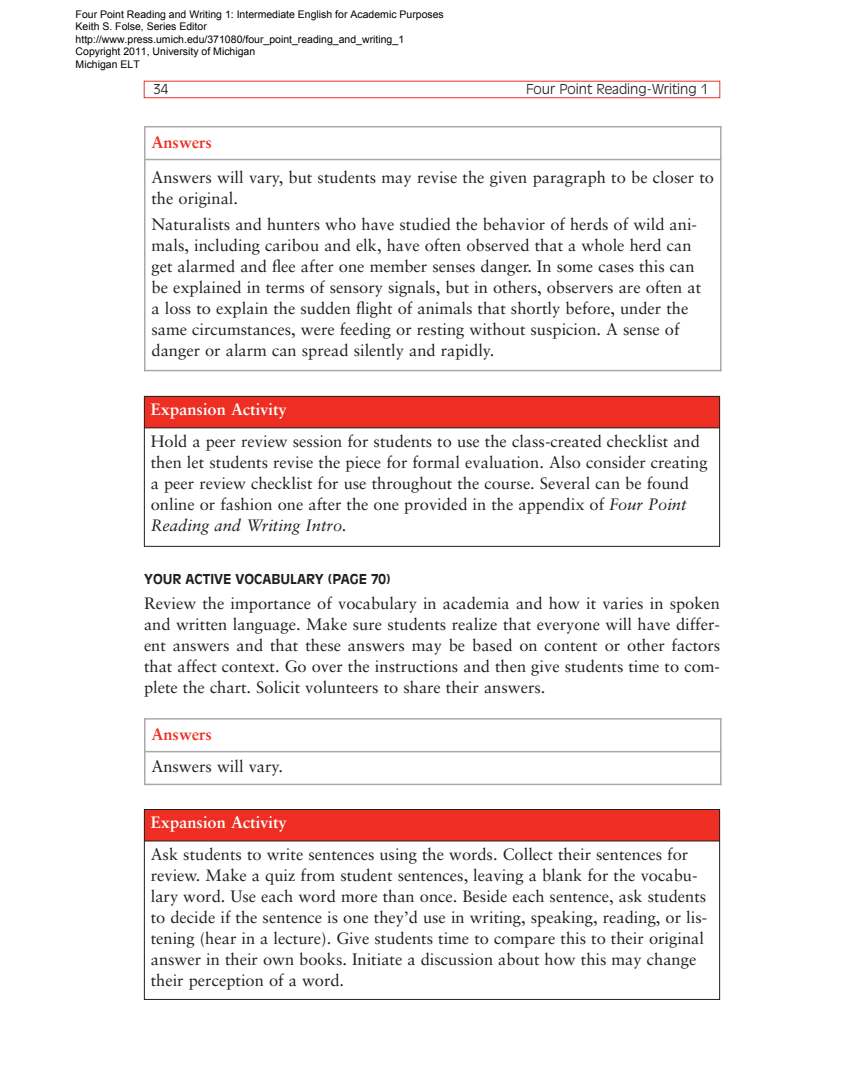
<style>
.page{position:relative;width:864px;height:1080px;background:#fff}
.page>*{position:absolute;margin:0;border:0;box-sizing:border-box;transform-origin:0 0}
.t1{font:16.5px/21px "Sabon";color:#231f20}
.t2{font:700 16.5px "Sabon";color:#fff}
.t3{font:700 16.5px "Sabon";color:#ee2e22}
.t4{font:700 13.5px "Antique Olive";color:#231f20}
.t5{font:300 13.5px "Antique Olive";color:#231f20}
.t6{font:10.5px/12.6px "Arial";color:#000}
.s1{font-style:italic}
</style>
<div class="page">
<div style="left:144px;top:81px;width:576px;height:17px;border:1px solid #ee2e22"></div>
<hr style="left:144px;top:126px;width:2px;height:245px;background:#a8a9ad">
<hr style="left:720px;top:126px;width:2px;height:245px;background:#a8a9ad">
<hr style="left:144px;top:126px;width:578px;height:1px;background:#a8a9ad">
<hr style="left:144px;top:159px;width:578px;height:1px;background:#a8a9ad">
<hr style="left:144px;top:370px;width:578px;height:1px;background:#a8a9ad">
<div style="left:144px;top:396px;width:576px;height:32px;background:#ee2e22"></div>
<hr style="left:144px;top:396px;width:1px;height:151px;background:#231f20">
<hr style="left:719px;top:396px;width:1px;height:151px;background:#231f20">
<hr style="left:144px;top:396px;width:576px;height:1px;background:#231f20">
<hr style="left:144px;top:427px;width:576px;height:1px;background:#231f20">
<hr style="left:144px;top:546px;width:576px;height:1px;background:#231f20">
<hr style="left:144px;top:718px;width:2px;height:67px;background:#a8a9ad">
<hr style="left:720px;top:718px;width:2px;height:67px;background:#a8a9ad">
<hr style="left:144px;top:718px;width:578px;height:2px;background:#a8a9ad">
<hr style="left:144px;top:751px;width:578px;height:1px;background:#a8a9ad">
<hr style="left:144px;top:784px;width:578px;height:1px;background:#a8a9ad">
<div style="left:144px;top:809px;width:576px;height:32px;background:#ee2e22"></div>
<hr style="left:144px;top:809px;width:1px;height:191px;background:#231f20">
<hr style="left:719px;top:809px;width:1px;height:191px;background:#231f20">
<hr style="left:144px;top:809px;width:576px;height:1px;background:#231f20">
<hr style="left:144px;top:841px;width:576px;height:1px;background:#231f20">
<hr style="left:144px;top:999px;width:576px;height:1px;background:#231f20">
<p class="t6" style="left:76px;top:8px;width:370px">Four Point Reading and Writing 1: Intermediate English for Academic Purposes Keith S. Folse, Series Editor http://www.press.umich.edu/371080/four_point_reading_and_writing_1<br>Copyright 2011, University of Michigan<br>Michigan ELT</p>
<p class="t5" style="left:153px;top:83px;width:17px">34</p>
<p class="t5" style="left:526px;top:83px;width:184px">Four Point Reading-Writing 1</p>
<p class="t3" style="left:152px;top:135px;width:62px">Answers</p>
<p class="t1" style="left:152px;top:168px;width:564px">Answers will vary, but students may revise the given paragraph to be closer to the original.</p>
<p class="t1" style="left:152px;top:215px;width:551px">Naturalists and hunters who have studied the behavior of herds of wild ani&shy;mals, including caribou and elk, have often observed that a whole herd can get alarmed and flee after one member senses danger. In some cases this can be explained in terms of sensory signals, but in others, observers are often at a loss to explain the sudden flight of animals that shortly before, under the same circumstances, were feeding or resting without suspicion. A sense of danger or alarm can spread silently and rapidly.</p>
<p class="t2" style="left:151px;top:403px;width:138px">Expansion Activity</p>
<p class="t1" style="left:151px;top:432px;width:558px">Hold a peer review session for students to use the class-created checklist and then let students revise the piece for formal evaluation. Also consider creating a peer review checklist for use throughout the course. Several can be found online or fashion one after the one provided in the appendix of <span class="s1">Four Point Reading and Writing Intro.</span></p>
<p class="t4" style="left:144px;top:573px;width:248px">YOUR ACTIVE VOCABULARY (PAGE 70)</p>
<p class="t1" style="left:144px;top:594px;width:578px;text-align:justify">Review the importance of vocabulary in academia and how it varies in spoken and written language. Make sure students realize that everyone will have differ&shy;ent answers and that these answers may be based on content or other factors that affect context. Go over the instructions and then give students time to com&shy;plete the chart. Solicit volunteers to share their answers.</p>
<p class="t3" style="left:152px;top:727px;width:62px">Answers</p>
<p class="t1" style="left:152px;top:757px;width:133px">Answers will vary.</p>
<p class="t2" style="left:151px;top:816px;width:138px">Expansion Activity</p>
<p class="t1" style="left:151px;top:845px;width:558px">Ask students to write sentences using the words. Collect their sentences for review. Make a quiz from student sentences, leaving a blank for the vocabu&shy;lary word. Use each word more than once. Beside each sentence, ask students to decide if the sentence is one they’d use in writing, speaking, reading, or lis&shy;tening (hear in a lecture). Give students time to compare this to their original answer in their own books. Initiate a discussion about how this may change their perception of a word.</p>
</div>
